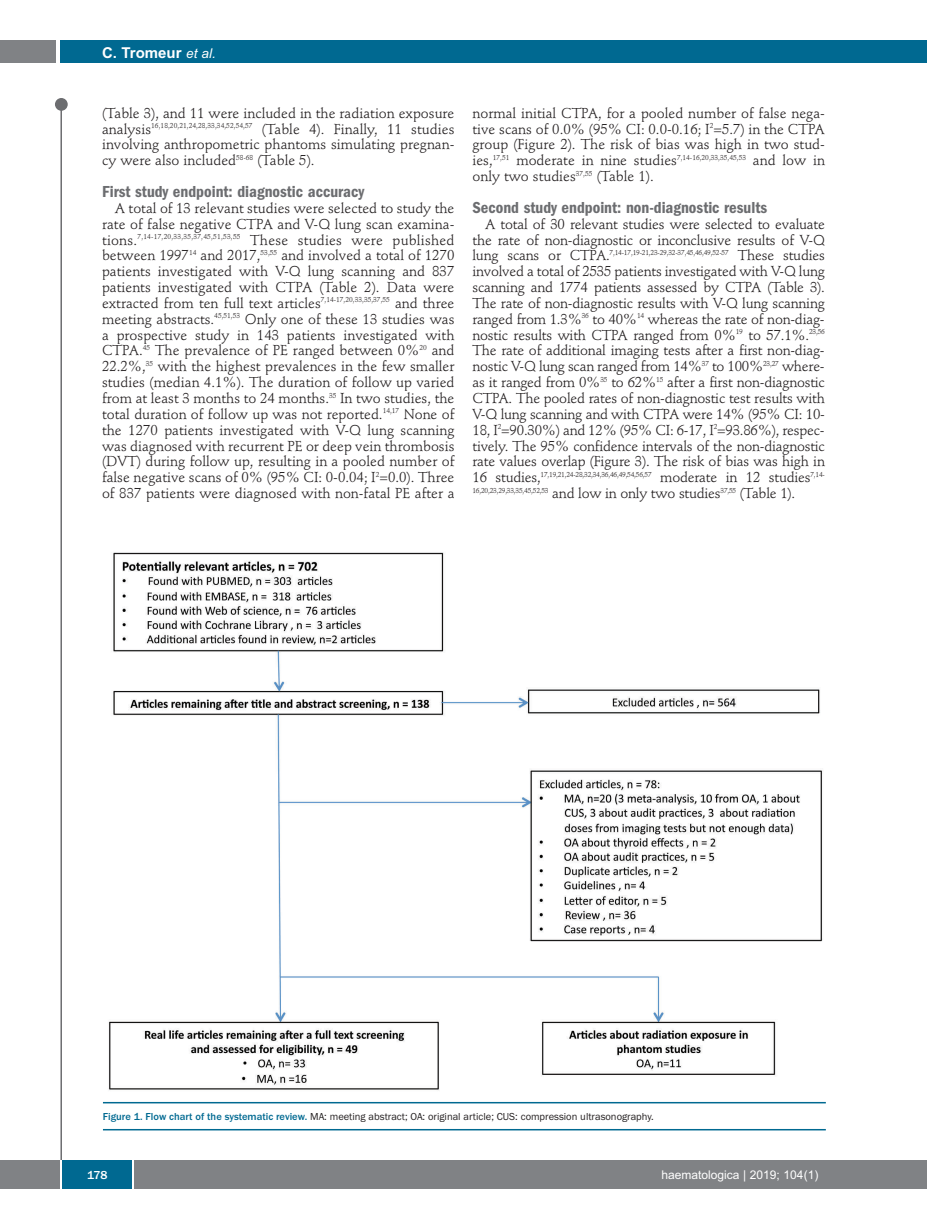
<style>
.page{position:relative;width:927px;height:1225px;background:#fff}
.page>*{position:absolute;margin:0;border:0;box-sizing:border-box;transform-origin:0 0}
.t1{font:600 condensed 16.5px "Franklin Gothic";color:#6c6d70}
.t2{font:700 15px "Arial";color:#fff}
.t3{font:14.25px/15.9px "Stempel Schneidler";color:#231f20;text-align:justify}
.t4{font:12px "Arial";color:#fff}
.t5{font:500 12px "Franklin Gothic";color:#fff}
.t6{font:10.5px "Franklin Gothic";color:#231f20}
.t7{font:7.2px/15.9px "Stempel Schneidler";letter-spacing:-.03em;color:#231f20}
.s1{font-weight:400;font-style:italic;font-size:13.5px}
.s2{font-size:14.25px}
.s3{font-weight:500;color:#006991}
</style>
<div class="page">
<div style="left:911px;top:40px;width:16px;height:22px;background:#006991"></div>
<div style="left:910px;top:1160px;width:17px;height:28px;background:#808285"></div>
<div style="left:55px;top:98px;width:13px;height:13px;background:#6c6d70;border-radius:50%"></div>
<hr style="left:60px;top:101px;width:2px;height:1061px;background:#6c6d70">
<div style="left:60px;top:40px;width:852px;height:22px;background:#006991"></div>
<div style="left:0;top:40px;width:56px;height:22px;background:#808285"></div>
<div style="left:0;top:1160px;width:911px;height:28px;background:#808285"></div>
<div style="left:62px;top:1160px;width:71px;height:28px;background:#006991"></div>
<hr style="left:60px;top:1160px;width:2px;height:28px;background:#fff">
<svg style="left:133px;top:1160px;width:1px;height:28px"></svg>
<img style="left:108px;top:552px;width:715px;height:538px">
<hr style="left:103px;top:1102px;width:723px;height:1px;background:#006991">
<hr style="left:103px;top:1129px;width:723px;height:1px;background:#006991">
<p class="t2" style="left:102px;top:44px;width:115px">C. Tromeur <span class="s1">et al.</span></p>
<p class="t3" style="left:102px;top:106px;width:354px">(Table 3), and 11 were included in the radiation exposure analysis<sup>16,18,20,21,24,28,33,34,52,54,57</sup> (Table 4). Finally, 11 studies involving anthropometric phantoms simulating pregnan&shy;cy were also included<sup>58-68</sup> (Table 5).</p>
<p class="t1" style="left:102px;top:186px;width:264px">First study endpoint: diagnostic accuracy</p>
<p class="t3" style="left:102px;top:201px;width:354px;text-indent:13px">A total of 13 relevant studies were selected to study the rate of false negative CTPA and V-Q lung scan examina&shy;tions.<sup>7,14-17,20,33,35,37,45,51,53,55</sup> These studies were published between 1997<sup>14</sup> and 2017,<sup>53,55</sup> and involved a total of 1270 patients investigated with V-Q lung scanning and 837 patients investigated with CTPA (Table 2). Data were extracted from ten full text articles<sup>7,14-17,20,33,35,37,55</sup> and three meeting abstracts.<sup>45,51,53</sup> Only one of these 13 studies was a prospective study in 143 patients investigated with CTPA.<sup>45</sup> The prevalence of PE ranged between 0%<sup>20</sup> and 22.2%,<sup>35</sup> with the highest prevalences in the few smaller studies (median 4.1%). The duration of follow up varied from at least 3 months to 24 months.<sup>35</sup> In two studies, the total duration of follow up was not reported.<sup>14,17</sup> None of the 1270 patients investigated with V-Q lung scanning was diagnosed with recurrent PE or deep vein thrombosis (DVT) during follow up, resulting in a pooled number of false negative scans of 0% (95% CI: 0-0.04; I<sup>2</sup>=0.0). Three of 837 patients were diagnosed with non-fatal PE after a</p>
<p class="t3" style="left:472px;top:106px;width:354px">normal initial CTPA, for a pooled number of false nega&shy;tive scans of 0.0% (95% CI: 0.0-0.16; I<sup>2</sup>=5.7) in the CTPA group (Figure 2). The risk of bias was high in two stud&shy;ies,<sup>17,51</sup> moderate in nine studies<sup>7,14-16,20,33,35,45,53</sup> and low in only two studies<sup>37,55</sup> (Table 1).</p>
<p class="t1" style="left:472px;top:202px;width:296px">Second study endpoint: non-diagnostic results</p>
<p class="t3" style="left:472px;top:217px;width:354px;text-align:right">A total of 30 relevant studies were selected to evaluate the rate of non-diagnostic or inconclusive results of V-Q</p>
<p class="t7" style="left:472px;top:245px;width:354px"><span class="s2">lung scans or CTPA.</span>7,14-17,19-21,23-29,32-37,45,46,49,52-57 <span class="s2">These studies</span></p>
<p class="t3" style="left:472px;top:265px;width:354px">involved a total of 2535 patients investigated with V-Q lung scanning and 1774 patients assessed by CTPA (Table 3).<br>The rate of non-diagnostic results with V-Q lung scanning ranged from 1.3%<sup>36</sup> to 40%<sup>14</sup> whereas the rate of non-diag&shy;nostic results with CTPA ranged from 0%<sup>19</sup> to 57.1%.<sup>23,56<br></sup>The rate of additional imaging tests after a first non-diag&shy;nostic V-Q lung scan ranged from 14%<sup>37</sup> to 100%<sup>23,27</sup> where&shy;as it ranged from 0%<sup>35</sup> to 62%<sup>15</sup> after a first non-diagnostic CTPA. The pooled rates of non-diagnostic test results with V-Q lung scanning and with CTPA were 14% (95% CI: 10- 18, I<sup>2</sup>=90.30%) and 12% (95% CI: 6-17, I<sup>2</sup>=93.86%), respec&shy;tively. The 95% confidence intervals of the non-diagnostic rate values overlap (Figure 3). The risk of bias was high in</p>
<p class="t7" style="left:472px;top:467px;width:354px"><span class="s2">16 studies,</span>17,19,21,24-28,32,34,36,46,49,54,56,57 <span class="s2">moderate in 12 studies</span>7,14-<br>16,20,23,29,33,35,45,52,53 <span class="s2">and low in only two studies</span>37,55 <span class="s2">(Table 1).</span></p>
<p class="t6" style="left:103px;top:1110px;width:552px"><span class="s3">Figure 1. Flow chart of the systematic review.</span> MA: meeting abstract; OA: original article; CUS: compression ultrasonography.</p>
<p class="t5" style="left:87px;top:1167px;width:22px">178</p>
<p class="t4" style="left:661px;top:1167px;width:158px">haematologica | 2019; 104(1)</p>
</div>
